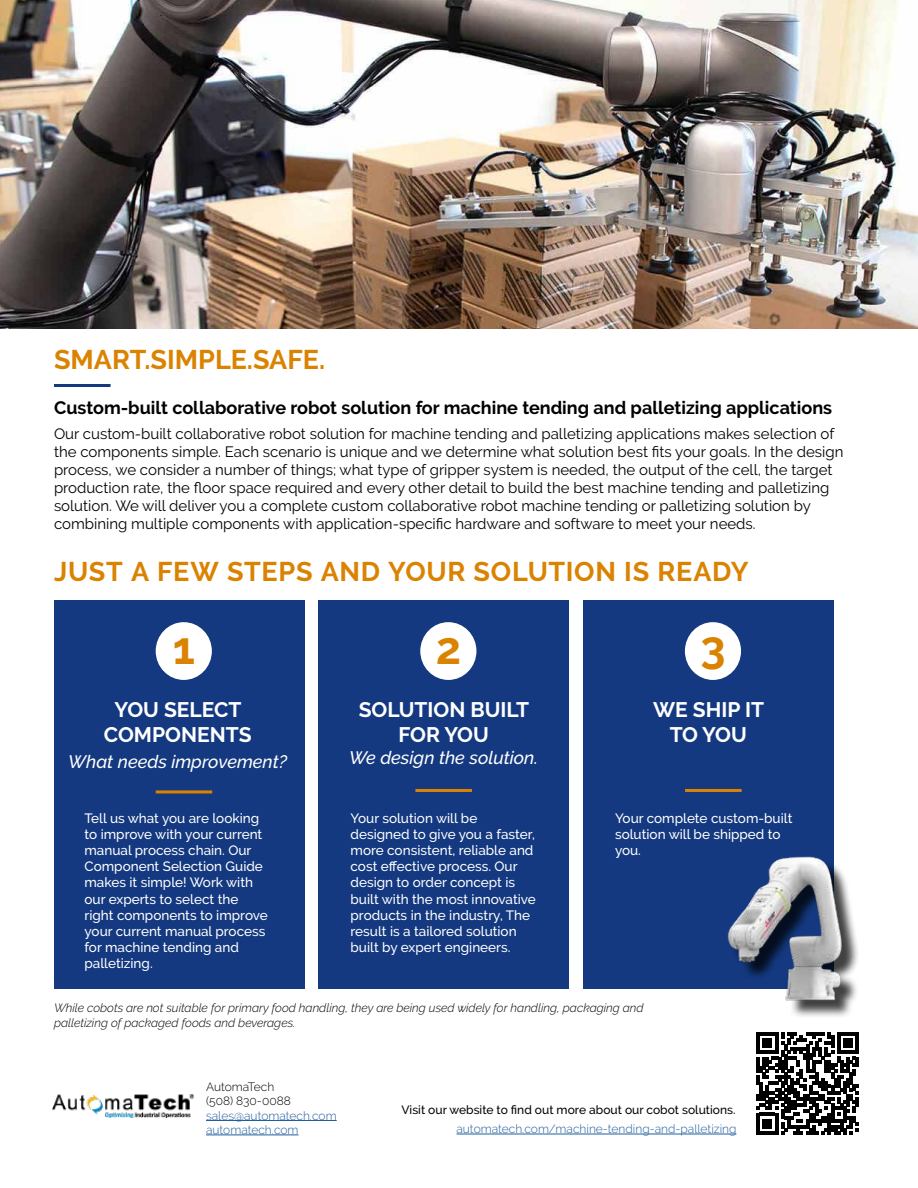
<style>
.page{position:relative;width:918px;height:1188px;background:#fff}
.page>*{position:absolute;margin:0;border:0;box-sizing:border-box;transform-origin:0 0}
.t1{font:700 45px "Raleway";color:#da8301}
.t2{font:700 27px "Raleway";letter-spacing:.02em;color:#da8301}
.t3{font:700 27px "Raleway";color:#da8301}
.t4{font:700 21px/25.2px "Raleway";color:#fff;text-align:center}
.t5{font:700 18px "Raleway";color:#000}
.t6{font:italic 500 18px "Raleway";color:#fff}
.t7{font:15px/18px "Raleway";color:#000}
.t8{font:500 13.5px/16.2px "Raleway";color:#fff}
.t9{font:italic 300 12px/14.4px "Raleway";color:#000}
.t10{font:300 12px/14.4px "Raleway";color:#215e9e}
.t11{font:500 12px "Raleway";color:#000}
.t12{font:300 12px/14.4px "Raleway";color:#000}
</style>
<div class="page">
<img style="left:0;top:0;width:918px;height:328px">
<div style="left:54px;top:600px;width:250px;height:388px;background:#143980"></div>
<hr style="left:54px;top:384px;width:57px;height:3px;background:#143980">
<hr style="left:156px;top:790px;width:56px;height:3px;background:#da8301">
<div style="left:156px;top:622px;width:56px;height:58px;background:#fff;border-radius:50%"></div>
<div style="left:319px;top:600px;width:250px;height:388px;background:#143980"></div>
<hr style="left:415px;top:789px;width:57px;height:3px;background:#da8301">
<div style="left:420px;top:622px;width:56px;height:58px;background:#fff;border-radius:50%"></div>
<div style="left:583px;top:600px;width:250px;height:388px;background:#143980"></div>
<hr style="left:685px;top:789px;width:57px;height:3px;background:#da8301">
<div style="left:685px;top:622px;width:56px;height:58px;background:#fff;border-radius:50%"></div>
<div style="left:731px;top:859px;width:129px;height:159px;background:#000;opacity:.75"></div>
<img style="left:723px;top:850px;width:134px;height:156px">
<hr style="left:457px;top:1134px;width:279px;height:1px;background:#215e9e">
<hr style="left:206px;top:1120px;width:131px;height:1px;background:#215e9e">
<hr style="left:206px;top:1135px;width:93px;height:1px;background:#215e9e">
<img style="left:53px;top:1095px;width:141px;height:23px">
<svg style="left:756px;top:1032px;width:103px;height:103px"></svg>
<h2 class="t3" style="left:54px;top:344px;width:273px">SMART.SIMPLE.SAFE.</h2>
<p class="t5" style="left:54px;top:398px;width:780px">Custom-built collaborative robot solution for machine tending and palletizing applications</p>
<p class="t7" style="left:54px;top:425px;width:791px">Our custom-built collaborative robot solution for machine tending and palletizing applications makes selection of the components simple. Each scenario is unique and we determine what solution best fits your goals. In the design process, we consider a number of things; what type of gripper system is needed, the output of the cell, the target production rate, the floor space required and every other detail to build the best machine tending and palletizing solution. We will deliver you a complete custom collaborative robot machine tending or palletizing solution by combining multiple components with application-specific hardware and software to meet your needs.</p>
<h2 class="t2" style="left:54px;top:556px;width:696px">JUST A FEW STEPS AND YOUR SOLUTION IS READY</h2>
<h1 class="t1" style="left:173px;top:623px;width:24px">1</h1>
<h3 class="t4" style="left:104px;top:697px;width:149px">YOU SELECT<br>COMPONENTS</h3>
<p class="t6" style="left:68px;top:751px;width:220px">What needs improvement?</p>
<p class="t8" style="left:85px;top:810px;width:185px">Tell us what you are looking to improve with your current manual process chain. Our<br>Component Selection Guide makes it simple! Work with our experts to select the right components to improve your current manual process for machine tending and palletizing.</p>
<h1 class="t1" style="left:436px;top:623px;width:27px">2</h1>
<h3 class="t4" style="left:359px;top:697px;width:172px">SOLUTION BUILT<br>FOR YOU</h3>
<p class="t6" style="left:349px;top:747px;width:190px">We design the solution.</p>
<p class="t8" style="left:351px;top:810px;width:187px">Your solution will be designed to give you a faster, more consistent, reliable and cost effective process. Our design to order concept is built with the most innovative products in the industry, The result is a tailored solution built by expert engineers.</p>
<h1 class="t1" style="left:701px;top:621px;width:27px">3</h1>
<h3 class="t4" style="left:653px;top:697px;width:112px">WE SHIP IT<br>TO YOU</h3>
<p class="t8" style="left:615px;top:810px;width:179px">Your complete custom-built solution will be shipped to you.</p>
<p class="t9" style="left:54px;top:1001px;width:591px">While cobots are not suitable for primary food handling, they are being used widely for handling, packaging and palletizing of packaged foods and beverages.</p>
<p class="t12" style="left:206px;top:1079px;width:86px">AutomaTech (508) 830-0088</p>
<p class="t10" style="left:206px;top:1108px;width:132px">sales@automatech.com automatech.com</p>
<p class="t11" style="left:401px;top:1102px;width:336px">Visit our website to find out more about our cobot solutions.</p>
<p class="t10" style="left:457px;top:1122px;width:281px">automatech.com/machine-tending-and-palletizing</p>
</div>
